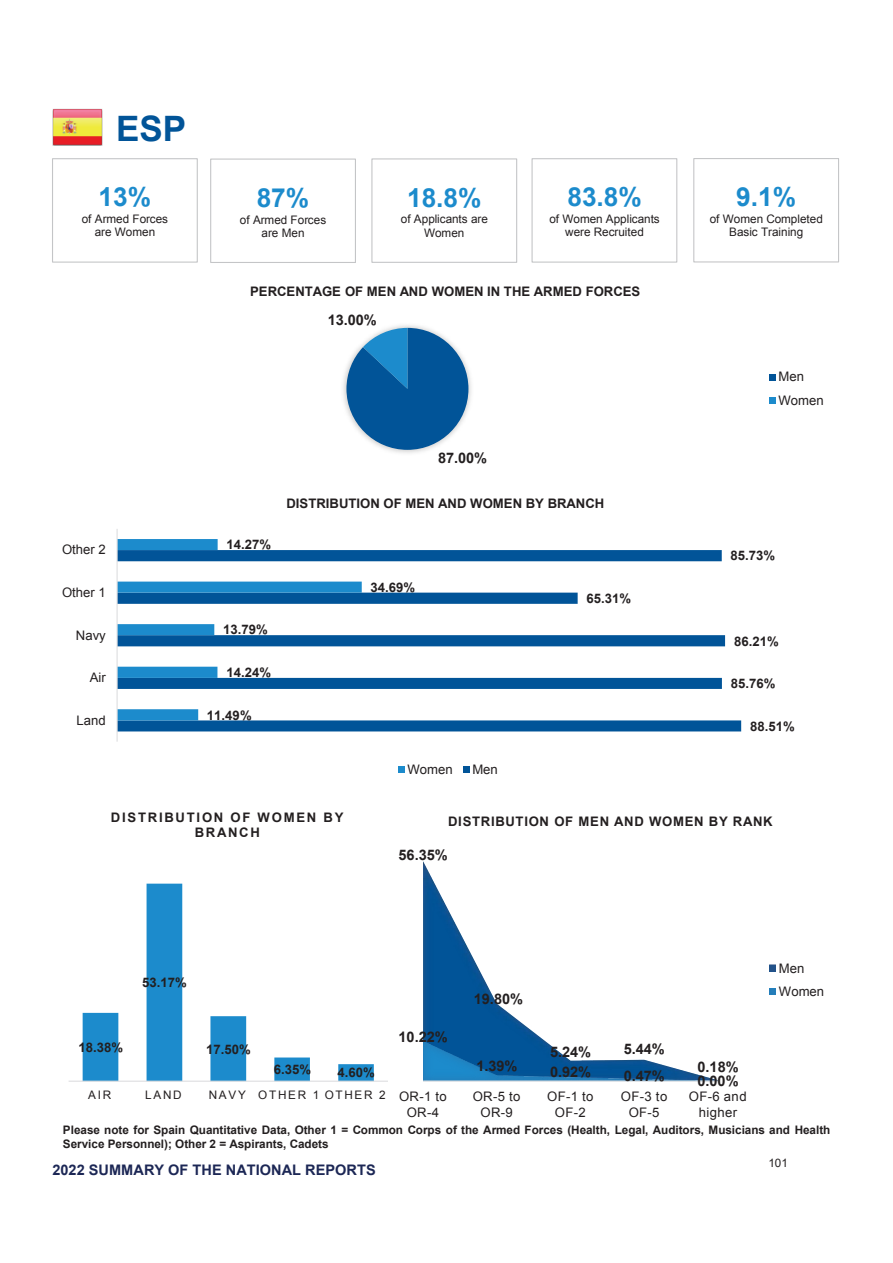
<style>
.page{position:relative;width:893px;height:1263px;background:#fff}
.page>*{position:absolute;margin:0;border:0;box-sizing:border-box;transform-origin:0 0}
.t1{font:700 34.95px "Arial";color:#015498}
.t2{font:700 26.25px "Arial";color:#1c8bcc}
.t3{font:700 14.55px "Arial";color:#231f20}
.t4{font:700 14.55px "Arial";color:#1c2755}
.t5{font:700 13.2px "Arial";letter-spacing:.005em;color:#231f20}
.t6{font:13.2px/15.3px "Arial";letter-spacing:.005em;color:#231f20;text-align:center}
.t7{font:700 13.2px "Arial";letter-spacing:.05em;color:#231f20}
.t8{font:700 13.2px/15.3px "Arial";letter-spacing:.13em;color:#231f20;text-align:center}
.t9{font:13.2px/15.3px "Arial";letter-spacing:.03em;color:#231f20;text-align:center}
.t10{font:700 11.7px/13.5px "Arial";color:#231f20}
.t11{font:11.7px/13.5px "Arial";color:#231f20;text-align:center}
.t12{font:11.7px "Arial";letter-spacing:.15em;color:#231f20}
.t13{font:11.7px "Arial";color:#231f20}
</style>
<div class="page">
<div style="left:52px;top:158px;width:146px;height:105px;border:1px solid #c4c5c7"></div>
<div style="left:210px;top:159px;width:146px;height:104px;border:1px solid #c4c5c7"></div>
<div style="left:371px;top:158px;width:146px;height:105px;border:1px solid #c4c5c7"></div>
<div style="left:531px;top:158px;width:146px;height:105px;border:1px solid #c4c5c7"></div>
<div style="left:693px;top:158px;width:146px;height:104px;border:1px solid #c4c5c7"></div>
<img style="left:53px;top:109px;width:49px;height:36px">
<svg style="left:83px;top:884px;width:291px;height:197px"></svg>
<hr style="left:69px;top:1081px;width:319px;height:1px;background:#dcdddf">
<svg style="left:118px;top:550px;width:623px;height:181px"></svg>
<svg style="left:118px;top:539px;width:244px;height:181px"></svg>
<hr style="left:117px;top:529px;width:1px;height:213px;background:#dcdddf">
<div style="left:398px;top:766px;width:7px;height:7px;background:#1c8bcc"></div>
<div style="left:463px;top:766px;width:6px;height:7px;background:#015498"></div>
<img style="left:343px;top:326px;width:128px;height:127px">
<img style="left:355px;top:325px;width:60px;height:3px">
<svg style="left:346px;top:328px;width:122px;height:122px"></svg>
<div style="left:769px;top:374px;width:7px;height:6px;background:#015498"></div>
<div style="left:769px;top:397px;width:7px;height:7px;background:#1c8bcc"></div>
<img style="left:423px;top:861px;width:122px;height:180px">
<img style="left:423px;top:1041px;width:294px;height:39px">
<hr style="left:423px;top:1080px;width:295px;height:1px;background:#dcdddf">
<svg style="left:769px;top:965px;width:7px;height:6px"></svg>
<svg style="left:769px;top:988px;width:7px;height:7px"></svg>
<h1 class="t1" style="left:116px;top:106px;width:71px">ESP</h1>
<h2 class="t2" style="left:99px;top:180px;width:54px">13%</h2>
<p class="t11" style="left:82px;top:212px;width:88px">of Armed Forces are Women</p>
<h2 class="t2" style="left:257px;top:180px;width:54px">87%</h2>
<p class="t11" style="left:240px;top:213px;width:88px">of Armed Forces are Men</p>
<h2 class="t2" style="left:407px;top:180px;width:76px">18.8%</h2>
<p class="t11" style="left:401px;top:213px;width:88px">of Applicants are<br>Women</p>
<h2 class="t2" style="left:567px;top:180px;width:76px">83.8%</h2>
<p class="t11" style="left:549px;top:212px;width:112px">of Women Applicants were Recruited</p>
<h2 class="t2" style="left:736px;top:180px;width:61px">9.1%</h2>
<p class="t11" style="left:710px;top:212px;width:115px">of Women Completed<br>Basic Training</p>
<p class="t5" style="left:250px;top:282px;width:392px">PERCENTAGE OF MEN AND WOMEN IN THE ARMED FORCES</p>
<p class="t3" style="left:328px;top:311px;width:51px">13.00%</p>
<p class="t6" style="left:778px;top:365px;width:47px;line-height:23.2px;text-align:left">Men<br>Women</p>
<p class="t3" style="left:438px;top:448px;width:51px">87.00%</p>
<p class="t5" style="left:286px;top:494px;width:319px">DISTRIBUTION OF MEN AND WOMEN BY BRANCH</p>
<p class="t6" style="left:62px;top:542px;width:45px">Other 2</p>
<p class="t5" style="left:227px;top:536px;width:46px">14.27%</p>
<p class="t5" style="left:731px;top:547px;width:46px">85.73%</p>
<p class="t6" style="left:62px;top:585px;width:45px">Other 1</p>
<p class="t5" style="left:371px;top:579px;width:46px">34.69%</p>
<p class="t5" style="left:587px;top:590px;width:46px">65.31%</p>
<p class="t6" style="left:76px;top:627px;width:31px">Navy</p>
<p class="t5" style="left:223px;top:621px;width:46px">13.79%</p>
<p class="t5" style="left:734px;top:632px;width:46px">86.21%</p>
<p class="t6" style="left:90px;top:670px;width:18px">Air</p>
<p class="t5" style="left:226px;top:664px;width:46px">14.24%</p>
<p class="t5" style="left:731px;top:675px;width:46px">85.76%</p>
<p class="t6" style="left:77px;top:712px;width:31px">Land</p>
<p class="t5" style="left:207px;top:706px;width:46px">11.49%</p>
<p class="t5" style="left:750px;top:717px;width:46px">88.51%</p>
<p class="t6" style="left:407px;top:761px;width:47px">Women</p>
<p class="t6" style="left:472px;top:761px;width:27px">Men</p>
<p class="t8" style="left:111px;top:810px;width:234px">DISTRIBUTION OF WOMEN BY<br>BRANCH</p>
<p class="t7" style="left:448px;top:813px;width:326px">DISTRIBUTION OF MEN AND WOMEN BY RANK</p>
<p class="t3" style="left:399px;top:845px;width:51px">56.35%</p>
<p class="t5" style="left:142px;top:974px;width:46px">53.17%</p>
<p class="t3" style="left:474px;top:990px;width:51px">19.80%</p>
<p class="t6" style="left:779px;top:956px;width:47px;line-height:23.2px;text-align:left">Men<br>Women</p>
<p class="t5" style="left:78px;top:1038px;width:46px">18.38%</p>
<p class="t5" style="left:206px;top:1040px;width:46px">17.50%</p>
<p class="t3" style="left:399px;top:1027px;width:51px">10.22%</p>
<p class="t3" style="left:550px;top:1042px;width:43px">5.24%</p>
<p class="t3" style="left:624px;top:1039px;width:43px">5.44%</p>
<p class="t5" style="left:274px;top:1061px;width:39px">6.35%</p>
<p class="t5" style="left:338px;top:1064px;width:39px">4.60%</p>
<p class="t3" style="left:476px;top:1056px;width:43px">1.39%</p>
<p class="t3" style="left:697px;top:1058px;width:43px">0.18%</p>
<p class="t3" style="left:550px;top:1063px;width:43px">0.92%</p>
<p class="t3" style="left:624px;top:1066px;width:43px">0.47%</p>
<p class="t3" style="left:697px;top:1072px;width:43px">0.00%</p>
<p class="t11" style="left:88px;top:1089px;width:25px">AIR</p>
<p class="t11" style="left:145px;top:1089px;width:38px">LAND</p>
<p class="t12" style="left:209px;top:1087px;width:178px">NAVY OTHER 1 OTHER 2</p>
<p class="t6" style="left:399px;top:1089px;width:49px">OR-1 to<br>OR-4</p>
<p class="t6" style="left:473px;top:1089px;width:49px">OR-5 to<br>OR-9</p>
<p class="t6" style="left:547px;top:1089px;width:48px">OF-1 to<br>OF-2</p>
<p class="t6" style="left:621px;top:1089px;width:48px">OF-3 to<br>OF-5</p>
<p class="t9" style="left:689px;top:1089px;width:59px">OF-6 and higher</p>
<p class="t10" style="left:63px;top:1124px;width:769px">Please note for Spain Quantitative Data, Other 1 = Common Corps of the Armed Forces (Health, Legal, Auditors, Musicians and Health<br>Service Personnel); Other 2 = Aspirants, Cadets</p>
<p class="t4" style="left:53px;top:1160px;width:325px">2022 SUMMARY OF THE NATIONAL REPORTS</p>
<p class="t13" style="left:768px;top:1155px;width:21px">101</p>
</div>
